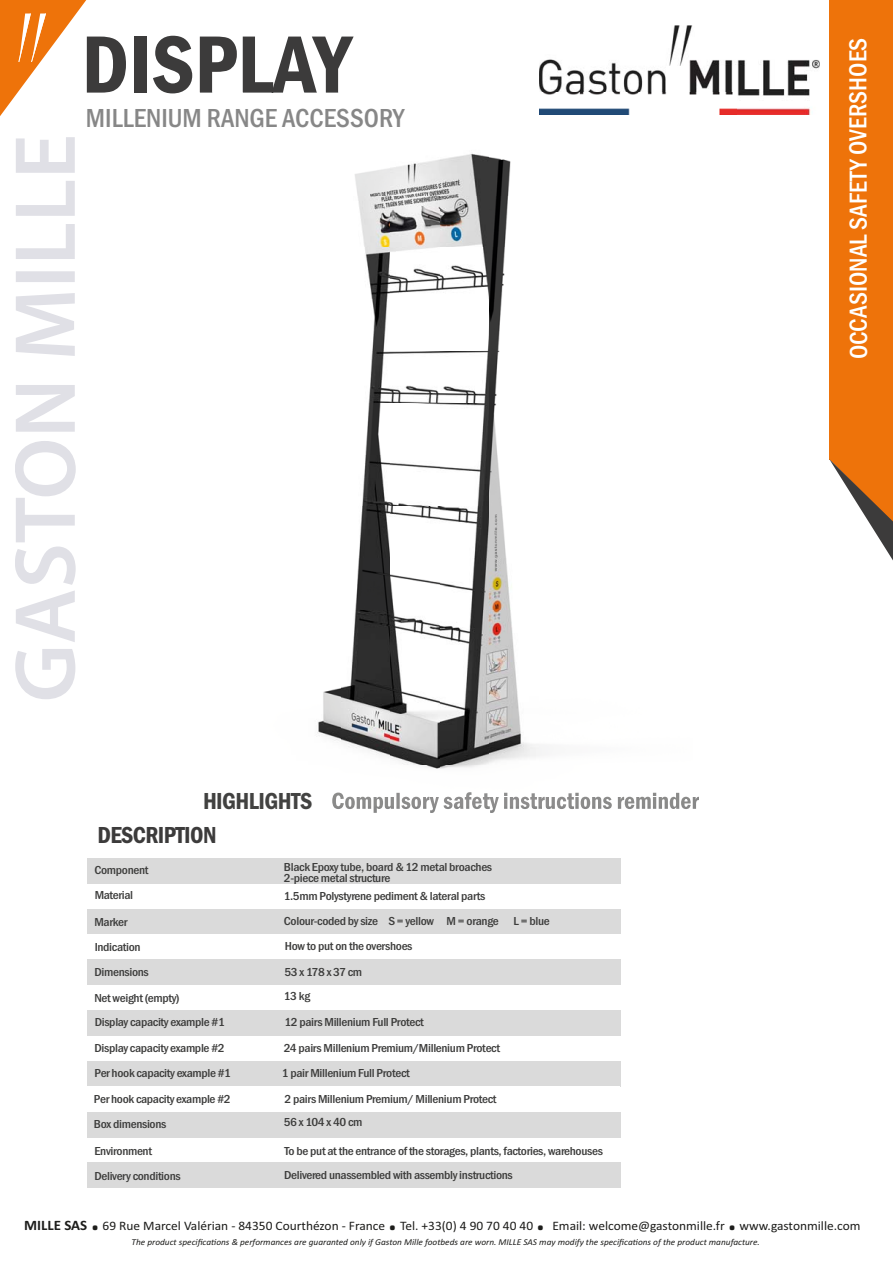
<style>
.page{position:relative;width:893px;height:1266px;background:#fff}
.page>*{position:absolute;margin:0;border:0;box-sizing:border-box;transform-origin:0 0}
.t1{font:600 condensed 84px "Franklin Gothic";color:#3c3b3b}
.t2{font:700 31.65px "Calibri";color:#1d1d1b}
.t3{font:500 condensed 27px "Franklin Gothic";color:#878787}
.t4{font:500 condensed 25.5px "Franklin Gothic";color:#fff}
.t5{font:600 condensed 24px "Franklin Gothic";letter-spacing:-.025em;color:#3c3b3b}
.t6{font:600 condensed 24px "Franklin Gothic";letter-spacing:-.025em;color:#414140}
.t7{font:700 14.4px "Calibri";color:#1d1d1b}
.t8{font:12.9px "Calibri";color:#1d1d1b}
.t9{font:500 condensed 12px/25.8px "Franklin Gothic";letter-spacing:-.025em;color:#3d3d3c;scale:1.11 1}
.t10{font:italic 9px "Calibri";color:#1d1d1b}
.s1{color:#424241}
.s2{color:#434342}
.s3{font-size:31.65px}
</style>
<div class="page">
<div style="left:87px;top:858px;width:533px;height:25px;background:#dadada"></div>
<div style="left:87px;top:909px;width:533px;height:26px;background:#dadada"></div>
<div style="left:87px;top:934px;width:533px;height:25px;background:#fff"></div>
<div style="left:87px;top:959px;width:533px;height:26px;background:#dadada"></div>
<div style="left:87px;top:1010px;width:533px;height:25px;background:#dadada"></div>
<div style="left:87px;top:1061px;width:533px;height:25px;background:#dadada"></div>
<svg style="left:0;top:0;width:86px;height:116px"></svg>
<div style="left:829px;top:0;width:64px;height:459px;background:#ee730a"></div>
<svg style="left:829px;top:459px;width:64px;height:101px"></svg>
<svg style="left:15px;top:137px;width:61px;height:562px"></svg>
<div style="left:87px;top:1112px;width:534px;height:25px;background:#dadada"></div>
<img style="left:539px;top:25px;width:281px;height:90px">
<img style="left:317px;top:153px;width:225px;height:616px">
<img style="left:449px;top:792px;width:250px;height:21px">
<img style="left:332px;top:792px;width:117px;height:21px">
<img style="left:539px;top:93px;width:198px;height:22px">
<div style="left:87px;top:1162px;width:533px;height:26px;background:#dadada"></div>
<h1 class="t1" style="left:82px;top:14px;width:271px">DISPLAY</h1>
<h3 class="t3" style="left:86px;top:109px;width:320px">MILLENIUM RANGE ACCESSORY</h3>
<h3 class="t6" style="left:203px;top:786px;width:111px">HIGH<span class="s1">L</span><span class="s2">IG</span><span class="s1">H</span><span class="s2">TS</span></h3>
<h3 class="t5" style="left:98px;top:821px;width:121px">DESCRIPTION</h3>
<p class="t9" style="left:94px;top:857px;width:50px">Component<br>Material</p>
<p class="t9" style="left:94px;top:910px;width:31px">Marker</p>
<p class="t9" style="left:95px;top:935px;width:43px">Indication</p>
<p class="t9" style="left:94px;top:960px;width:78px;line-height:25.3px">Dimensions<br>Net weight (empty)</p>
<p class="t9" style="left:94px;top:1010px;width:119px">Display capacity example #1<br>Display capacity example #2</p>
<p class="t9" style="left:284px;top:862px;width:189px;line-height:10.9px">Black Epoxy tube, board &amp; 12 metal broaches<br>2-piece metal structure</p>
<p class="t9" style="left:284px;top:884px;width:183px">1.5mm Polystyrene pediment &amp; lateral parts</p>
<p class="t9" style="left:284px;top:909px;width:241px">Colour-coded by size S = yellow M = orange L = blue</p>
<p class="t9" style="left:284px;top:934px;width:117px">How to put on the overshoes<br>53 x 178 x 37 cm</p>
<p class="t9" style="left:284px;top:984px;width:128px">13 kg<br>12 pairs Millenium Full Protect</p>
<p class="t9" style="left:284px;top:1035px;width:196px">24 pairs Millenium Premium/Millenium Protect</p>
<p class="t9" style="left:94px;top:1061px;width:125px">Per hook capacity example #1</p>
<p class="t9" style="left:282px;top:1061px;width:117px">1 pair Millenium Full Protect</p>
<p class="t9" style="left:93px;top:1086px;width:135px">Capacité p r broche exemple #2</p>
<p class="t9" style="left:283px;top:1086px;width:195px">2 paires Mi lenium Premium/Mi lenium Protect</p>
<p class="t9" style="left:94px;top:1086px;width:125px">Per hook capacity example #2</p>
<p class="t9" style="left:284px;top:1086px;width:193px">2 pairs Millenium Premium/ Millenium Protect</p>
<p class="t9" style="left:94px;top:1112px;width:67px">Box dimensions</p>
<p class="t9" style="left:284px;top:1110px;width:73px">56 x 104 x 40 cm</p>
<p class="t9" style="left:94px;top:1138px;width:53px">Environment</p>
<p class="t9" style="left:284px;top:1139px;width:288px">To be put at the entrance of the storages, plants, factories, warehouses</p>
<p class="t9" style="left:94px;top:1163px;width:79px">Delivery conditions</p>
<p class="t9" style="left:284px;top:1163px;width:208px">Delivered unassembled with assembly instructions</p>
<h3 class="t4" style="left:850px;top:359px;width:323px;rotate:-90deg">OCCASIONAL SAFETY OVERSHOES</h3>
<p class="t7" style="left:24px;top:1216px;width:77px">MILLE SAS <span class="s3">.</span></p>
<p class="t8" style="left:103px;top:1218px;width:284px">69 Rue Marcel Valérian - 84350 Courthézon - France</p>
<h2 class="t2" style="left:388px;top:1200px;width:10px">.</h2>
<p class="t8" style="left:400px;top:1218px;width:135px">Tel. +33(0) 4 90 70 40 40</p>
<h2 class="t2" style="left:536px;top:1200px;width:10px">.</h2>
<p class="t8" style="left:552px;top:1218px;width:174px">Email: welcome@gastonmille.fr</p>
<h2 class="t2" style="left:728px;top:1200px;width:10px">.</h2>
<p class="t8" style="left:740px;top:1218px;width:122px">www.gastonmille.com</p>
<p class="t10" style="left:131px;top:1238px;width:630px">The product specifica-ons &amp; performances are guaranted only if Gaston Mille footbeds are worn. MILLE SAS may modify the specifica-ons of the product manufacture.</p>
</div>
